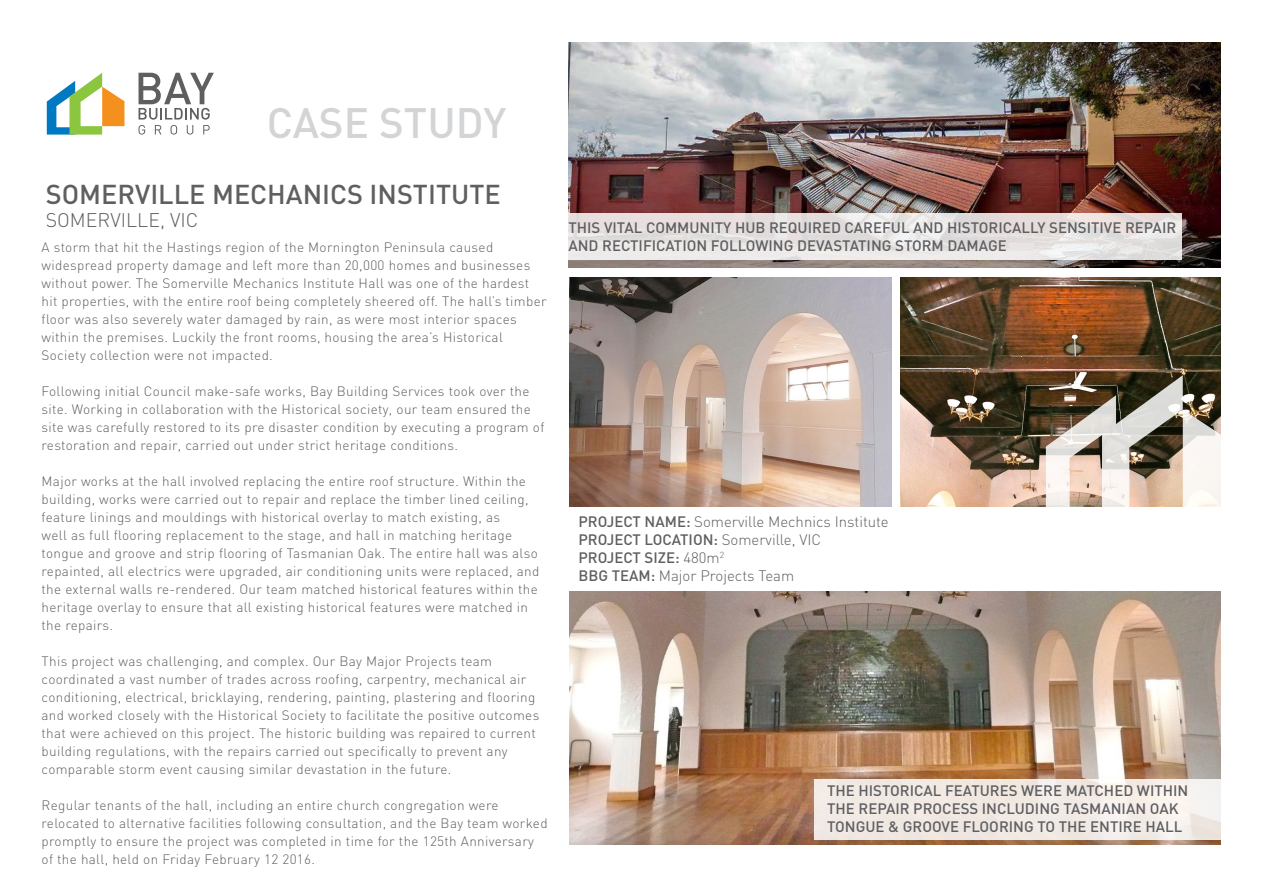
<style>
.page{position:relative;width:1263px;height:893px;background:#fff}
.page>*{position:absolute;margin:0;border:0;box-sizing:border-box;transform-origin:0 0}
.t1{font:500 42px "DIN";color:#d3d4d6}
.t2{font:500 27px "DIN";color:#5f5f62}
.t3{font:300 19.5px "DIN";color:#5f5f62}
.PROJECT_DETAILS{font:500 15px/18px "DIN";color:#5f5f62}
.PROJECT_DETAILS-2{font:300 15px "DIN";color:#5f5f62}
.body{font:300 13.5px/18px "DIN";letter-spacing:.025em;color:#5f5f62}
.s1{font-weight:500}
.s2{font-weight:300}
</style>
<div class="page">
<img style="left:568px;top:43px;width:652px;height:224px">
<img style="left:900px;top:278px;width:320px;height:228px">
<img style="left:569px;top:592px;width:651px;height:252px">
<img style="left:569px;top:278px;width:322px;height:228px">
<svg style="left:47px;top:73px;width:77px;height:62px"></svg>
<svg style="left:139px;top:73px;width:75px;height:62px"></svg>
<svg style="left:568px;top:213px;width:614px;height:47px;background:#e7e3e2"></svg>
<svg style="left:814px;top:779px;width:407px;height:61px;background:#f2eae5"></svg>
<svg style="left:1046px;top:375px;width:175px;height:132px"></svg>
<p class="t1" style="left:267px;top:96px;width:241px">CASE STUDY</p>
<p class="t2" style="left:46px;top:177px;width:456px">SOMERVILLE MECHANICS INSTITUTE</p>
<p class="t3" style="left:46px;top:208px;width:154px">SOMERVILLE, VIC</p>
<p class="body" style="left:42px;top:238px;width:507px">A storm that hit the Hastings region of the Mornington Peninsula caused widespread property damage and left more than 20,000 homes and businesses without power. The Somerville Mechanics Institute Hall was one of the hardest hit properties, with the entire roof being completely sheered off. The hall’s timber floor was also severely water damaged by rain, as were most interior spaces within the premises. Luckily the front rooms, housing the area’s Historical Society collection were not impacted.</p>
<p class="body" style="left:42px;top:382px;width:504px">Following initial Council make-safe works, Bay Building Services took over the site. Working in collaboration with the Historical society, our team ensured the site was carefully restored to its pre disaster condition by executing a program of restoration and repair, carried out under strict heritage conditions.</p>
<p class="body" style="left:42px;top:472px;width:499px">Major works at the hall involved replacing the entire roof structure. Within the building, works were carried out to repair and replace the timber lined ceiling, feature linings and mouldings with historical overlay to match existing, as<br>well as full flooring replacement to the stage, and hall in matching heritage tongue and groove and strip flooring of Tasmanian Oak. The entire hall was also repainted, all electrics were upgraded, air conditioning units were replaced, and the external walls re-rendered. Our team matched historical features within the heritage overlay to ensure that all existing historical features were matched in the repairs.</p>
<p class="body" style="left:42px;top:652px;width:499px">This project was challenging, and complex. Our Bay Major Projects team coordinated a vast number of trades across roofing, carpentry, mechanical air conditioning, electrical, bricklaying, rendering, painting, plastering and flooring and worked closely with the Historical Society to facilitate the positive outcomes that were achieved on this project. The historic building was repaired to current building regulations, with the repairs carried out specifically to prevent any comparable storm event causing similar devastation in the future.</p>
<p class="body" style="left:42px;top:796px;width:507px">Regular tenants of the hall, including an entire church congregation were relocated to alternative facilities following consultation, and the Bay team worked promptly to ensure the project was completed in time for the 125th Anniversary of the hall, held on Friday February 12 2016.</p>
<p class="PROJECT_DETAILS" style="left:568px;top:218px;width:609px">THIS VITAL COMMUNITY HUB REQUIRED CAREFUL AND HISTORICALLY SENSITIVE REPAIR<br>AND RECTIFICATION FOLLOWING DEVASTATING STORM DAMAGE</p>
<p class="PROJECT_DETAILS-2" style="left:578px;top:512px;width:312px"><span class="s1">PROJECT NAME:</span> Somerville Mechnics Institute</p>
<p class="PROJECT_DETAILS" style="left:578px;top:530px;width:244px">PROJECT LOCATION: <span class="s2">Somerville, VIC</span></p>
<p class="PROJECT_DETAILS" style="left:578px;top:548px;width:147px">PROJECT SIZE: <span class="s2">480m</span><sup>2</sup></p>
<p class="PROJECT_DETAILS-2" style="left:578px;top:566px;width:217px"><span class="s1">BBG TEAM:</span> Major Projects Team</p>
<p class="PROJECT_DETAILS" style="left:827px;top:781px;width:363px">THE HISTORICAL FEATURES WERE MATCHED WITHIN<br>THE REPAIR PROCESS INCLUDING TASMANIAN OAK<br>TONGUE &amp; GROOVE FLOORING TO THE ENTIRE HALL</p>
</div>
